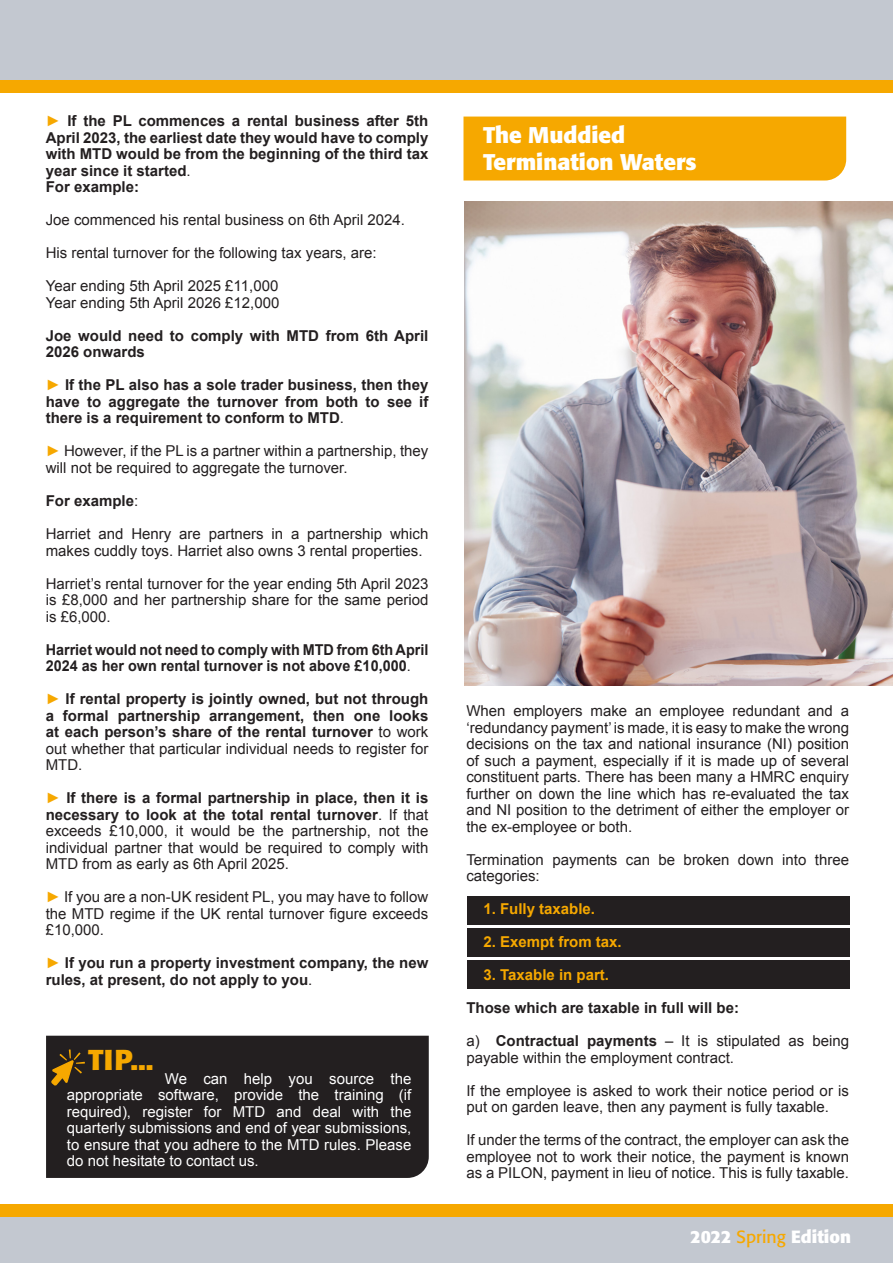
<style>
.page{position:relative;width:893px;height:1263px;background:#fff}
.page>*{position:absolute;margin:0;border:0;box-sizing:border-box;transform-origin:0 0}
.t1{font:700 28.5px "Formata";color:#f6a800}
.t2{font:700 22.5px/27px "Formata";color:#fff}
.t3{font:700 17.55px "Formata";color:#fff}
.t4{font:15px/16.5px "Arial";color:#231f20}
.t5{font:700 15px/16.5px "Arial";color:#231f20}
.t6{font:15px/16.5px "Arial";color:#fff;text-align:justify}
.t7{font:700 15px/16.5px "Arial";color:#231f20;scale:.96 1}
.t8{font:700 15px "Arial";color:#f6a800}
.s1{font-weight:400;color:#f6a800}
.s2{font-weight:400}
.s3{color:#f6a800}
.s4{font-weight:700}
</style>
<div class="page">
<div style="left:467px;top:896px;width:383px;height:29px;background:#231f20"></div>
<div style="left:467px;top:928px;width:383px;height:28px;background:#231f20"></div>
<div style="left:467px;top:959px;width:383px;height:29px;background:#231f20"></div>
<div style="left:46px;top:1036px;width:383px;height:142px;background:#231f20"></div>
<svg style="left:50px;top:1049px;width:35px;height:38px"></svg>
<div style="left:0;top:0;width:893px;height:83px;background:#c3c8d0"></div>
<div style="left:0;top:1209px;width:893px;height:54px;background:#c3c8d0"></div>
<div style="left:0;top:1204px;width:893px;height:13px;background:#f6a800"></div>
<div style="left:0;top:80px;width:893px;height:12px;background:#f6a800"></div>
<div style="left:463px;top:117px;width:383px;height:63px;background:#f6a800"></div>
<img style="left:464px;top:201px;width:429px;height:484px">
<p class="t5" style="left:46px;top:113px;width:384px"><span class="s1">►</span> If the PL commences a rental business after 5th April 2023, the earliest date they would have to comply with MTD would be from the beginning of the third tax year since it started<span class="s2">.<br></span>For example:</p>
<p class="t4" style="left:46px;top:212px;width:361px">Joe commenced his rental business on 6th April 2024.</p>
<p class="t4" style="left:46px;top:245px;width:332px">His rental turnover for the following tax years, are:</p>
<p class="t4" style="left:46px;top:278px;width:235px">Year ending 5th April 2025 £11,000<br>Year ending 5th April 2026 £12,000</p>
<p class="t5" style="left:46px;top:328px;width:384px">Joe would need to comply with MTD from 6th April<br>2026 onwards</p>
<p class="t5" style="left:46px;top:377px;width:384px;text-align:justify"><span class="s1">►</span> If the PL also has a sole trader business, then they have to aggregate the turnover from both to see if there is a requirement to conform to MTD<span class="s2">.</span></p>
<p class="t4" style="left:46px;top:443px;width:384px"><span class="s3">►</span> However, if the PL is a partner within a partnership, they will not be required to aggregate the turnover.</p>
<p class="t5" style="left:46px;top:493px;width:94px">For example<span class="s2">:</span></p>
<p class="t4" style="left:46px;top:526px;width:384px">Harriet and Henry are partners in a partnership which makes cuddly toys. Harriet also owns 3 rental properties.</p>
<p class="t4" style="left:46px;top:575px;width:384px;text-align:justify">Harriet’s rental turnover for the year ending 5th April 2023 is £8,000 and her partnership share for the same period is £6,000.</p>
<p class="t7" style="left:46px;top:641px;width:400px">Harriet would not need to comply with MTD from 6th April<br>2024 as her own rental turnover is not above £10,000<span class="s2">.</span></p>
<p class="t5" style="left:46px;top:691px;width:384px;text-align:justify"><span class="s1">►</span> If rental property is jointly owned, but not through a formal partnership arrangement, then one looks at each person’s share of the rental turnover <span class="s2">to work out whether that particular individual needs to register for MTD.</span></p>
<p class="t4" style="left:46px;top:790px;width:384px;text-align:justify"><span class="s3">►</span> <span class="s4">If there is a formal partnership in place, then it is necessary to look at the total rental turnover</span>. If that exceeds £10,000, it would be the partnership, not the individual partner that would be required to comply with MTD from as early as 6th April 2025.</p>
<p class="t4" style="left:46px;top:889px;width:384px;text-align:justify"><span class="s3">►</span> If you are a non-UK resident PL, you may have to follow the MTD regime if the UK rental turnover figure exceeds £10,000.</p>
<p class="t5" style="left:46px;top:955px;width:384px"><span class="s1">►</span> If you run a property investment company, the new rules, at present, do not apply to you<span class="s2">.</span></p>
<h1 class="t1" style="left:88px;top:1042px;width:67px">TIP...</h1>
<p class="t6" style="left:67px;top:1070px;width:346px;text-indent:98px">We can help you source the appropriate software, provide the training (if required), register for MTD and deal with the quarterly submissions and end of year submissions, to ensure that you adhere to the MTD rules. Please do not hesitate to contact us.</p>
<h2 class="t2" style="left:483px;top:122px;width:215px">The Muddied<br>Termination Waters</h2>
<p class="t4" style="left:466px;top:703px;width:384px;text-align:justify">When employers make an employee redundant and a ‘redundancy payment’ is made, it is easy to make the wrong decisions on the tax and national insurance (NI) position of such a payment, especially if it is made up of several constituent parts. There has been many a HMRC enquiry further on down the line which has re-evaluated the tax and NI position to the detriment of either the employer or the ex-employee or both.</p>
<p class="t4" style="left:466px;top:851px;width:384px">Termination payments can be broken down into three categories:</p>
<p class="t8" style="left:483px;top:899px;width:113px">1. Fully taxable.</p>
<p class="t8" style="left:483px;top:932px;width:140px">2. Exempt from tax.</p>
<p class="t8" style="left:483px;top:965px;width:127px">3. Taxable in part.</p>
<p class="t5" style="left:466px;top:1000px;width:274px">Those which are taxable in full will be:</p>
<p class="t4" style="left:466px;top:1033px;width:384px">a) <span class="s4">Contractual payments</span> – It is stipulated as being payable within the employment contract.</p>
<p class="t4" style="left:466px;top:1082px;width:384px">If the employee is asked to work their notice period or is put on garden leave, then any payment is fully taxable.</p>
<p class="t4" style="left:466px;top:1132px;width:384px;text-align:justify">If under the terms of the contract, the employer can ask the employee not to work their notice, the payment is known as a PILON, payment in lieu of notice. This is fully taxable.</p>
<p class="t3" style="left:690px;top:1226px;width:162px">2022 <span class="s1">Spring</span> Edition</p>
</div>
